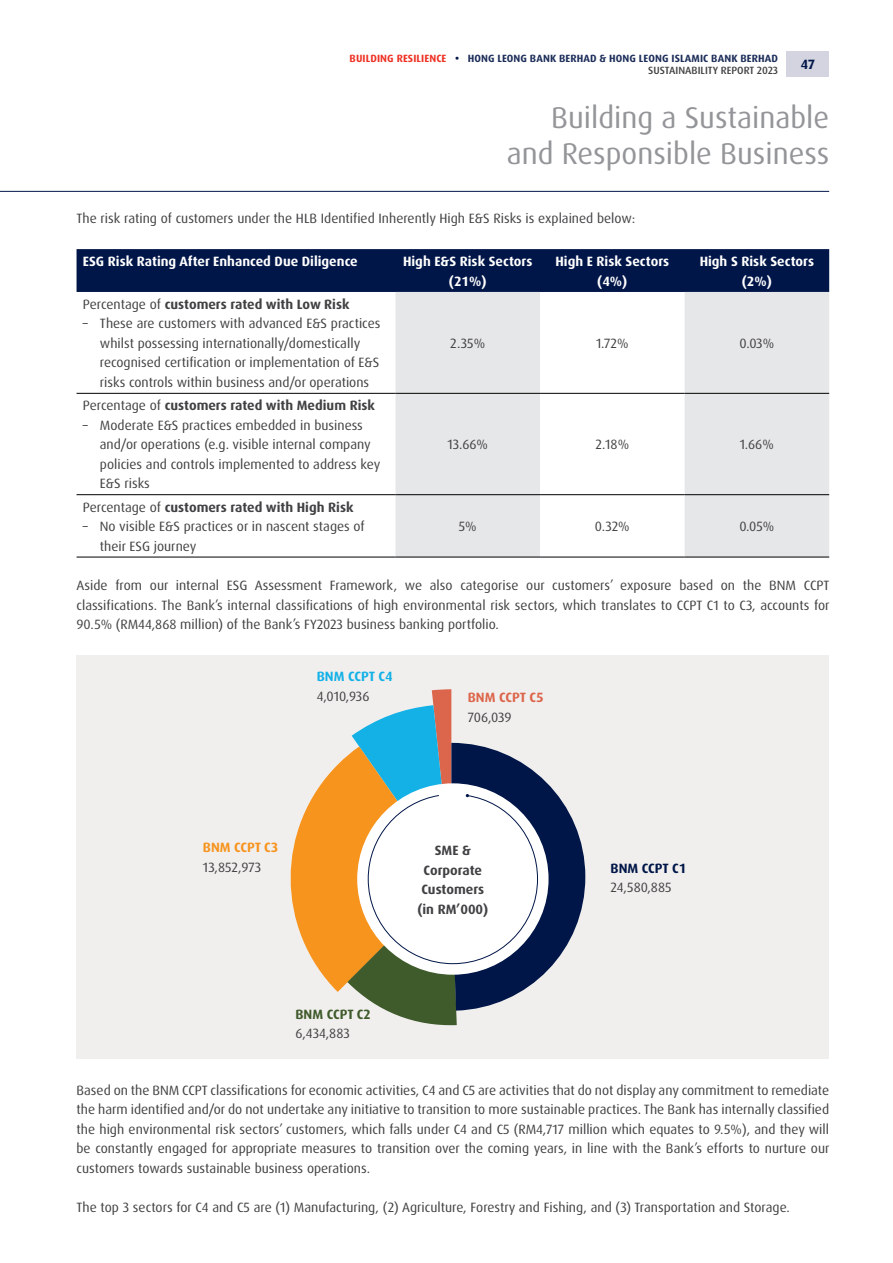
<style>
.page{position:relative;width:893px;height:1263px;background:#fff}
.page>*{position:absolute;margin:0;border:0;box-sizing:border-box;transform-origin:0 0}
.t1{font:30px/36px "Dax OT";color:#939598;text-align:right}
.t2{font:13.5px/19.5px "Dax OT";color:#414042}
.t3{font:700 13.5px/19.5px "Dax OT";color:#414042;text-align:center}
.t4{font:700 13.5px/19.5px "Dax OT";color:#fff;text-align:center}
.t5{font:700 13.5px "Dax OT";color:#001648}
.t6{font:700 13.5px "Dax OT";color:#3f5b2b}
.t7{font:700 13.5px "Dax OT";color:#f7941e}
.t8{font:700 13.5px "Dax OT";color:#14b1e7}
.t9{font:700 13.5px "Dax OT";color:#dc664b}
.t10{font:700 10.5px "Dax OT";letter-spacing:.01em;color:#1d2e5a}
.t11{font:500 10.5px "Dax OT";color:#414042}
.s1{color:#ee3124}
.s2{color:#001648}
.s3{font-weight:400}
</style>
<div class="page">
<hr style="left:0;top:191px;width:829px;height:1px;background:#001648">
<div style="left:787px;top:51px;width:42px;height:26px;background:#d3d4e0"></div>
<div style="left:77px;top:249px;width:752px;height:43px;background:#001648"></div>
<svg style="left:395px;top:292px;width:434px;height:265px;fill:#e6e7e8"></svg>
<hr style="left:77px;top:393px;width:318px;height:1px;background:#000">
<hr style="left:395px;top:393px;width:145px;height:1px;background:#000">
<hr style="left:540px;top:393px;width:145px;height:1px;background:#000">
<hr style="left:685px;top:393px;width:144px;height:1px;background:#000">
<hr style="left:77px;top:494px;width:318px;height:1px;background:#000">
<hr style="left:395px;top:494px;width:145px;height:1px;background:#000">
<hr style="left:540px;top:494px;width:145px;height:1px;background:#000">
<hr style="left:685px;top:494px;width:144px;height:1px;background:#000">
<hr style="left:77px;top:557px;width:318px;height:1px;background:#000">
<hr style="left:395px;top:557px;width:145px;height:1px;background:#000">
<hr style="left:540px;top:557px;width:145px;height:1px;background:#000">
<hr style="left:685px;top:557px;width:144px;height:1px;background:#000">
<div style="left:77px;top:655px;width:752px;height:404px;background:#f1efee"></div>
<svg style="left:290px;top:689px;width:295px;height:337px"></svg>
<p class="t10" style="left:350px;top:51px;width:430px"><span class="s1">BUILDING RESILIENCE</span> <span class="s2">•</span> HONG LEONG BANK BERHAD &amp; HONG LEONG ISLAMIC BANK BERHAD</p>
<p class="t11" style="left:648px;top:64px;width:131px">SUSTAINABILITY REPORT 2023</p>
<p class="t5" style="left:801px;top:56px;width:16px">47</p>
<h1 class="t1" style="left:507px;top:100px;width:324px">Building a Sustainable and Responsible Business</h1>
<p class="t2" style="left:77px;top:209px;width:560px">The risk rating of customers under the HLB Identified Inherently High E&amp;S Risks is explained below:</p>
<p class="t4" style="left:83px;top:252px;width:276px">ESG Risk Rating After Enhanced Due Diligence</p>
<p class="t4" style="left:403px;top:252px;width:131px">High E&amp;S Risk Sectors (21%)</p>
<p class="t4" style="left:555px;top:252px;width:115px">High E Risk Sectors (4%)</p>
<p class="t4" style="left:700px;top:252px;width:116px">High S Risk Sectors (2%)</p>
<p class="t3" style="left:83px;top:295px;width:268px"><span class="s3">Percentage of</span> customers rated with Low Risk</p>
<p class="t2" style="left:100px;top:314px;width:282px;text-indent:-17px">– These are customers with advanced E&amp;S practices whilst possessing internationally/domestically recognised certification or implementation of E&amp;S risks controls within business and/or operations</p>
<p class="t2" style="left:450px;top:334px;width:36px">2.35%</p>
<p class="t2" style="left:596px;top:334px;width:34px">1.72%</p>
<p class="t2" style="left:740px;top:334px;width:36px">0.03%</p>
<p class="t3" style="left:83px;top:396px;width:294px"><span class="s3">Percentage of</span> customers rated with Medium Risk</p>
<p class="t2" style="left:100px;top:415px;width:282px;text-indent:-17px">– Moderate E&amp;S practices embedded in business and/or operations (e.g. visible internal company policies and controls implemented to address key E&amp;S risks</p>
<p class="t2" style="left:447px;top:435px;width:42px">13.66%</p>
<p class="t2" style="left:595px;top:435px;width:35px">2.18%</p>
<p class="t2" style="left:740px;top:435px;width:35px">1.66%</p>
<p class="t3" style="left:83px;top:497px;width:272px"><span class="s3">Percentage of</span> customers rated with High Risk</p>
<p class="t2" style="left:100px;top:517px;width:266px;text-indent:-17px">– No visible E&amp;S practices or in nascent stages of their ESG journey</p>
<p class="t2" style="left:459px;top:517px;width:19px">5%</p>
<p class="t2" style="left:595px;top:517px;width:36px">0.32%</p>
<p class="t2" style="left:739px;top:517px;width:36px">0.05%</p>
<p class="t2" style="left:77px;top:576px;width:754px;text-align:justify">Aside from our internal ESG Assessment Framework, we also categorise our customers’ exposure based on the BNM CCPT classifications. The Bank’s internal classifications of high environmental risk sectors, which translates to CCPT C1 to C3, accounts for 90.5% (RM44,868 million) of the Bank’s FY2023 business banking portfolio.</p>
<p class="t8" style="left:317px;top:668px;width:77px">BNM CCPT C4</p>
<p class="t2" style="left:317px;top:686px;width:54px">4,010,936</p>
<p class="t9" style="left:468px;top:689px;width:77px">BNM CCPT C5</p>
<p class="t2" style="left:468px;top:708px;width:45px">706,039</p>
<p class="t7" style="left:203px;top:839px;width:77px">BNM CCPT C3</p>
<p class="t2" style="left:203px;top:857px;width:60px">13,852,973</p>
<p class="t6" style="left:295px;top:1006px;width:77px">BNM CCPT C2</p>
<p class="t2" style="left:295px;top:1024px;width:56px">6,434,883</p>
<p class="t3" style="left:417px;top:841px;width:72px">SME &amp;<br>Corporate<br>Customers (in RM’000)</p>
<p class="t5" style="left:611px;top:859px;width:77px">BNM CCPT C1</p>
<p class="t2" style="left:611px;top:878px;width:62px">24,580,885</p>
<p class="t2" style="left:77px;top:1080px;width:754px;text-align:justify">Based on the BNM CCPT classifications for economic activities, C4 and C5 are activities that do not display any commitment to remediate the harm identified and/or do not undertake any initiative to transition to more sustainable practices. The Bank has internally classified the high environmental risk sectors’ customers, which falls under C4 and C5 (RM4,717 million which equates to 9.5%), and they will be constantly engaged for appropriate measures to transition over the coming years, in line with the Bank’s efforts to nurture our customers towards sustainable business operations.</p>
<p class="t2" style="left:77px;top:1197px;width:715px">The top 3 sectors for C4 and C5 are (1) Manufacturing, (2) Agriculture, Forestry and Fishing, and (3) Transportation and Storage.</p>
</div>
